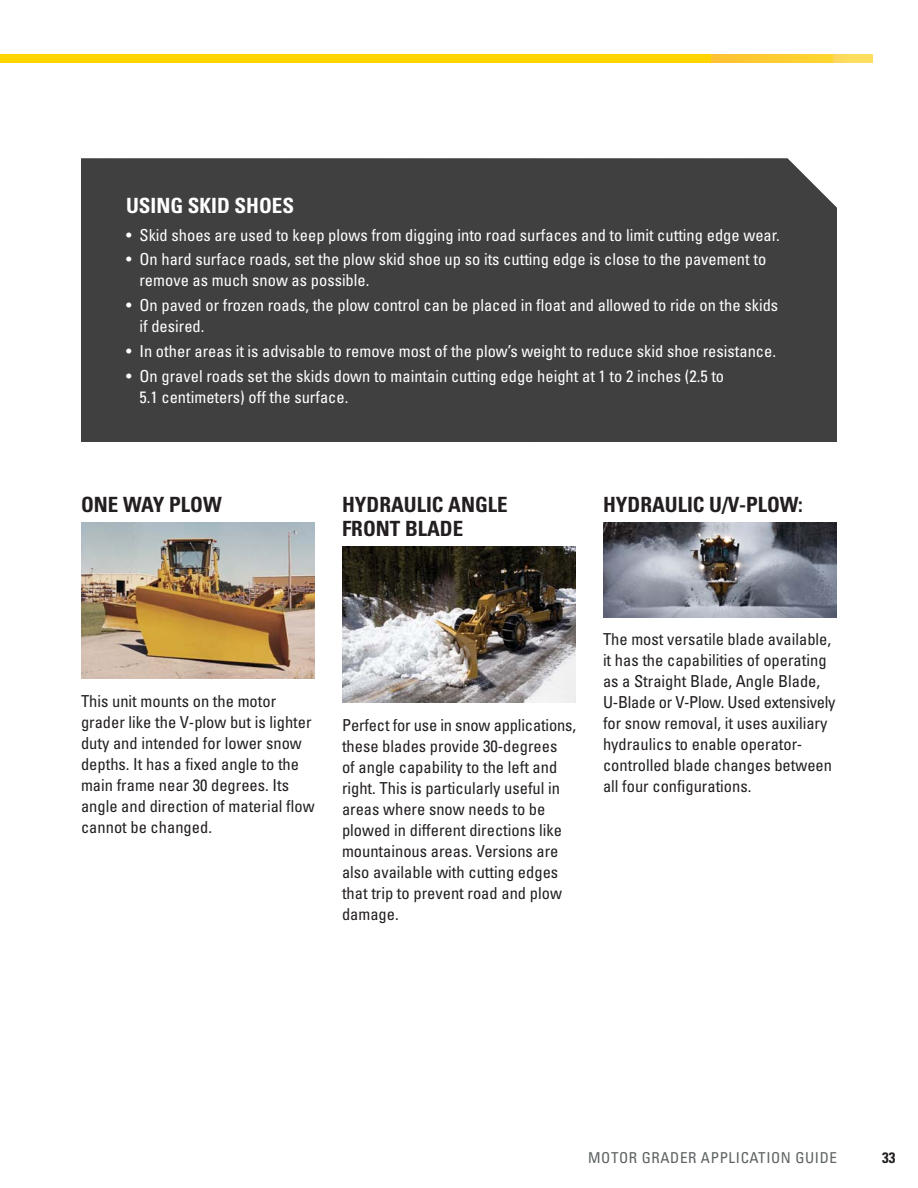
<style>
.page{position:relative;width:918px;height:1188px;background:#fff}
.page>*{position:absolute;margin:0;border:0;box-sizing:border-box;transform-origin:0 0}
.t1{font:700 condensed 21px/24px "Univers LT Std";color:#231f20}
.t2{font:700 condensed 21px "Univers LT Std";color:#fff}
.t3{font:condensed 16.5px/21px "Univers LT Std";color:#231f20}
.t4{font:condensed 16.5px/21px "Univers LT Std";color:#fff}
.t5{font:condensed 15px "Univers LT Std";letter-spacing:.04em;color:#5d6263}
.t6{font:700 condensed 15px "Univers LT Std";color:#231f20}
</style>
<div class="page">
<div style="left:832px;top:54px;width:41px;height:9px;background:#ffdd5d"></div>
<div style="left:0;top:54px;width:711px;height:9px;background:#ffd400"></div>
<div style="left:711px;top:54px;width:121px;height:9px;background:#ffcc32"></div>
<div style="left:81px;top:158px;width:756px;height:284px;background:#404041"></div>
<img style="left:81px;top:523px;width:234px;height:156px">
<img style="left:342px;top:547px;width:234px;height:156px">
<img style="left:603px;top:523px;width:234px;height:94px">
<p class="t2" style="left:126px;top:195px;width:170px">USING SKID SHOES</p>
<p class="t4" style="left:126px;top:225px;width:655px">• Skid shoes are used to keep plows from digging into road surfaces and to limit cutting edge wear.</p>
<p class="t4" style="left:139px;top:250px;width:628px;text-indent:-13px">• On hard surface roads, set the plow skid shoe up so its cutting edge is close to the pavement to remove as much snow as possible.</p>
<p class="t4" style="left:139px;top:296px;width:640px;text-indent:-13px">• On paved or frozen roads, the plow control can be placed in float and allowed to ride on the skids if desired.</p>
<p class="t4" style="left:126px;top:342px;width:652px">• In other areas it is advisable to remove most of the plow’s weight to reduce skid shoe resistance.</p>
<p class="t4" style="left:139px;top:366px;width:586px;text-indent:-13px">• On gravel roads set the skids down to maintain cutting edge height at 1 to 2 inches (2.5 to<br>5.1 centimeters) off the surface.</p>
<p class="t1" style="left:81px;top:493px;width:142px">ONE WAY PLOW</p>
<p class="t1" style="left:342px;top:493px;width:167px">HYDRAULIC ANGLE<br>FRONT BLADE</p>
<p class="t1" style="left:603px;top:493px;width:201px">HYDRAULIC U/V-PLOW:</p>
<p class="t3" style="left:81px;top:691px;width:235px">This unit mounts on the motor grader like the V-plow but is lighter duty and intended for lower snow depths. It has a fixed angle to the main frame near 30 degrees. Its angle and direction of material flow cannot be changed.</p>
<p class="t3" style="left:342px;top:715px;width:236px">Perfect for use in snow applications, these blades provide 30-degrees<br>of angle capability to the left and right. This is particularly useful in areas where snow needs to be plowed in different directions like mountainous areas. Versions are also available with cutting edges that trip to prevent road and plow damage.</p>
<p class="t3" style="left:603px;top:630px;width:234px">The most versatile blade available, it has the capabilities of operating as a Straight Blade, Angle Blade, U-Blade or V-Plow. Used extensively for snow removal, it uses auxiliary hydraulics to enable operator&shy;controlled blade changes between all four configurations.</p>
<p class="t5" style="left:588px;top:1150px;width:250px">MOTOR GRADER APPLICATION GUIDE</p>
<p class="t6" style="left:882px;top:1150px;width:15px">33</p>
</div>
